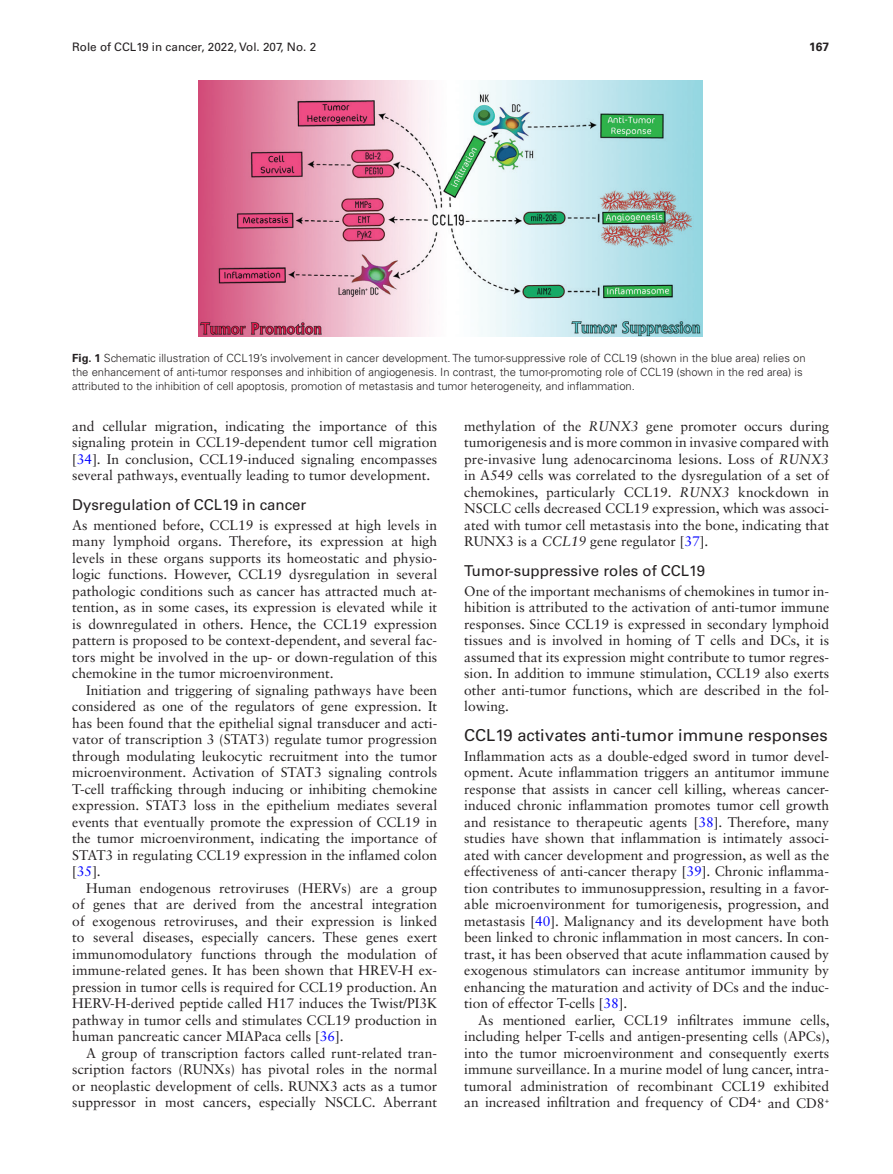
<style>
.page{position:relative;width:893px;height:1174px;background:#fff}
.page>*{position:absolute;margin:0;border:0;box-sizing:border-box;transform-origin:0 0}
.t1{font:16.5px "Univers LT Std";color:#231f20}
.t2{font:15px "Univers LT Std";color:#231f20}
.t3{font:13.8px/16.5px "Sabon LT Std";color:#231f20;text-align:justify}
.t4{font:700 12px "Univers LT Std";color:#231f20}
.t5{font:11.7px "Univers LT Std";color:#231f20}
.t6{font:300 11.25px/14.2px "Univers LT Std";color:#231f20}
.s1{font-weight:700}
.s2{color:#00f}
.s3{font-style:italic}
</style>
<div class="page">
<img style="left:199px;top:81px;width:504px;height:256px">
<p class="t5" style="left:72px;top:40px;width:245px">Role of CCL19 in cancer, 2022, Vol. 207, No. 2</p>
<p class="t4" style="left:809px;top:40px;width:22px">167</p>
<p class="t6" style="left:72px;top:350px;width:735px"><span class="s1">Fig. 1</span> Schematic illustration of CCL19’s involvement in cancer development. The tumor-suppressive role of CCL19 (shown in the blue area) relies on the enhancement of anti-tumor responses and inhibition of angiogenesis. In contrast, the tumor-promoting role of CCL19 (shown in the red area) is attributed to the inhibition of cell apoptosis, promotion of metastasis and tumor heterogeneity, and inflammation.</p>
<p class="t3" style="left:72px;top:417px;width:366px">and cellular migration, indicating the importance of this signaling protein in CCL19-dependent tumor cell migration [<span class="s2">34</span>]. In conclusion, CCL19-induced signaling encompasses several pathways, eventually leading to tumor development.</p>
<p class="t2" style="left:72px;top:496px;width:236px">Dysregulation of CCL19 in cancer</p>
<p class="t3" style="left:72px;top:516px;width:366px">As mentioned before, CCL19 is expressed at high levels in many lymphoid organs. Therefore, its expression at high levels in these organs supports its homeostatic and physio&shy;logic functions. However, CCL19 dysregulation in several pathologic conditions such as cancer has attracted much at&shy;tention, as in some cases, its expression is elevated while it is downregulated in others. Hence, the CCL19 expression pattern is proposed to be context-dependent, and several fac&shy;tors might be involved in the up- or down-regulation of this chemokine in the tumor microenvironment.</p>
<p class="t3" style="left:72px;top:681px;width:366px;text-indent:14px">Initiation and triggering of signaling pathways have been considered as one of the regulators of gene expression. It has been found that the epithelial signal transducer and acti&shy;vator of transcription 3 (STAT3) regulate tumor progression through modulating leukocytic recruitment into the tumor microenvironment. Activation of STAT3 signaling controls T-cell trafficking through inducing or inhibiting chemokine expression. STAT3 loss in the epithelium mediates several events that eventually promote the expression of CCL19 in the tumor microenvironment, indicating the importance of STAT3 in regulating CCL19 expression in the inflamed colon [<span class="s2">35</span>].</p>
<p class="t3" style="left:72px;top:879px;width:366px;text-indent:14px">Human endogenous retroviruses (HERVs) are a group of genes that are derived from the ancestral integration of exogenous retroviruses, and their expression is linked to several diseases, especially cancers. These genes exert immunomodulatory functions through the modulation of immune-related genes. It has been shown that HREV-H ex&shy;pression in tumor cells is required for CCL19 production. An HERV-H-derived peptide called H17 induces the Twist/PI3K pathway in tumor cells and stimulates CCL19 production in human pancreatic cancer MIAPaca cells [<span class="s2">36</span>].</p>
<p class="t3" style="left:72px;top:1044px;width:366px;text-indent:14px">A group of transcription factors called runt-related tran&shy;scription factors (RUNXs) has pivotal roles in the normal or neoplastic development of cells. RUNX3 acts as a tumor suppressor in most cancers, especially NSCLC. Aberrant</p>
<p class="t3" style="left:464px;top:417px;width:366px">methylation of the <span class="s3">RUNX3</span> gene promoter occurs during tumorigenesis and is more common in invasive compared with pre-invasive lung adenocarcinoma lesions. Loss of <span class="s3">RUNX3 </span>in A549 cells was correlated to the dysregulation of a set of chemokines, particularly CCL19. <span class="s3">RUNX3</span> knockdown in NSCLC cells decreased CCL19 expression, which was associ&shy;ated with tumor cell metastasis into the bone, indicating that RUNX3 is a <span class="s3">CCL19</span> gene regulator [<span class="s2">37</span>].</p>
<p class="t2" style="left:464px;top:562px;width:242px">Tumor-suppressive roles of CCL19</p>
<p class="t3" style="left:464px;top:582px;width:366px">One of the important mechanisms of chemokines in tumor in&shy;hibition is attributed to the activation of anti-tumor immune responses. Since CCL19 is expressed in secondary lymphoid tissues and is involved in homing of T cells and DCs, it is assumed that its expression might contribute to tumor regres&shy;sion. In addition to immune stimulation, CCL19 also exerts other anti-tumor functions, which are described in the fol&shy;lowing.</p>
<p class="t1" style="left:464px;top:725px;width:365px">CCL19 activates anti-tumor immune responses</p>
<p class="t3" style="left:464px;top:747px;width:366px">Inflammation acts as a double-edged sword in tumor devel&shy;opment. Acute inflammation triggers an antitumor immune response that assists in cancer cell killing, whereas cancer&shy;induced chronic inflammation promotes tumor cell growth and resistance to therapeutic agents [<span class="s2">38</span>]. Therefore, many studies have shown that inflammation is intimately associ&shy;ated with cancer development and progression, as well as the effectiveness of anti-cancer therapy [<span class="s2">39</span>]. Chronic inflamma&shy;tion contributes to immunosuppression, resulting in a favor&shy;able microenvironment for tumorigenesis, progression, and metastasis [<span class="s2">40</span>]. Malignancy and its development have both been linked to chronic inflammation in most cancers. In con&shy;trast, it has been observed that acute inflammation caused by exogenous stimulators can increase antitumor immunity by enhancing the maturation and activity of DCs and the induc&shy;tion of effector T-cells [<span class="s2">38</span>].</p>
<p class="t3" style="left:464px;top:1011px;width:367px;text-indent:14px">As mentioned earlier, CCL19 infiltrates immune cells, including helper T-cells and antigen-presenting cells (APCs), into the tumor microenvironment and consequently exerts immune surveillance. In a murine model of lung cancer, intra&shy;tumoral administration of recombinant CCL19 exhibited an increased infiltration and frequency of CD4<sup>+</sup> and CD8<sup>+</sup></p>
</div>
